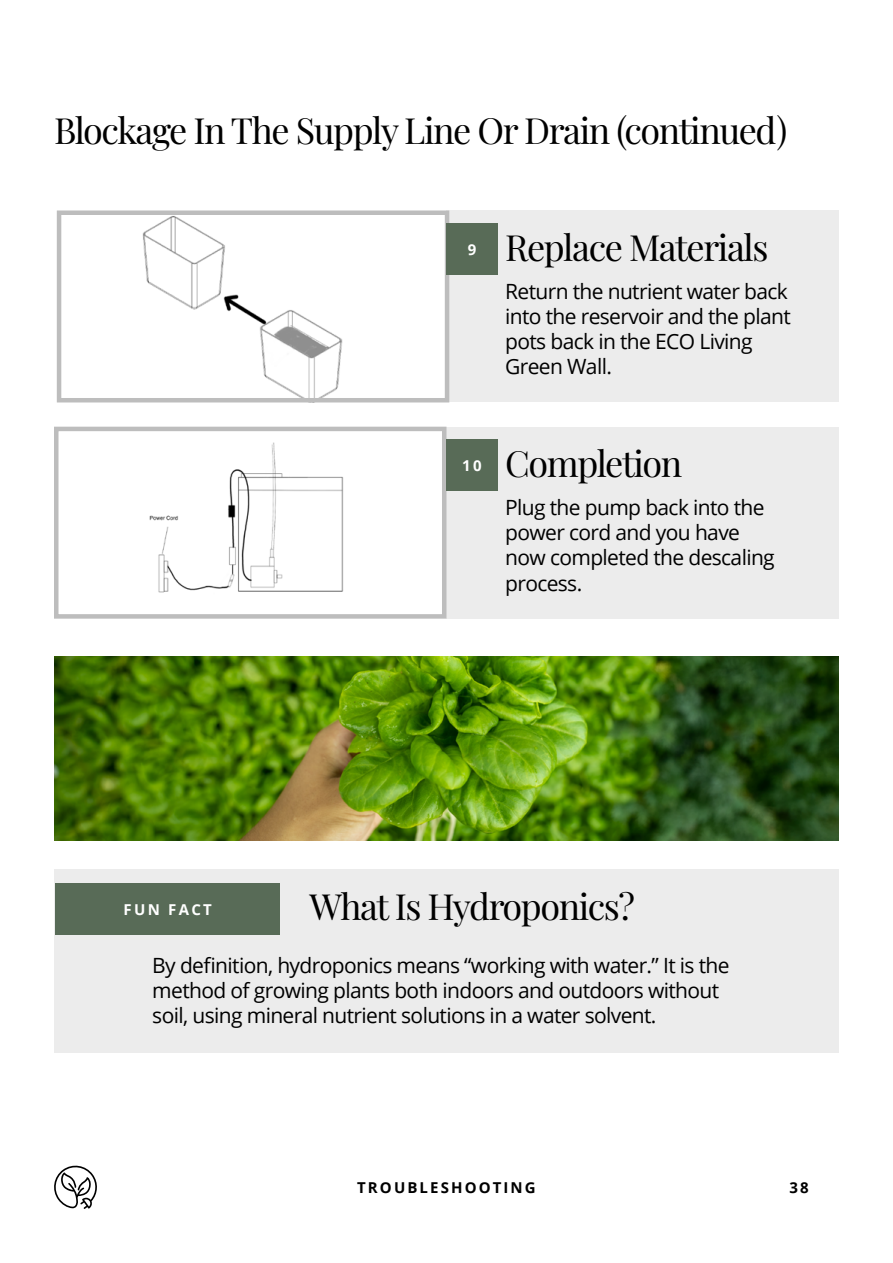
<style>
.page{position:relative;width:893px;height:1263px;background:#fff}
.page>*{position:absolute;margin:0;border:0;box-sizing:border-box;transform-origin:0 0}
.t1{font:36px "Playfair Display";letter-spacing:-.04em;color:#000}
.t2{font:21px/25.2px "Open Sans";letter-spacing:-.03em;color:#000}
.t3{font:700 15px "Open Sans";letter-spacing:.14em;color:#000}
.t4{font:700 15px "Open Sans";letter-spacing:.15em;color:#fff}
</style>
<div class="page">
<svg style="left:54px;top:1165px;width:43px;height:44px"></svg>
<div style="left:446px;top:427px;width:393px;height:192px;background:#ececec"></div>
<div style="left:446px;top:210px;width:393px;height:192px;background:#ececec"></div>
<img style="left:142px;top:216px;width:201px;height:181px">
<div style="left:57px;top:210px;width:392px;height:192px;border:4px solid #bdbdbd"></div>
<img style="left:149px;top:442px;width:195px;height:151px">
<div style="left:54px;top:427px;width:392px;height:192px;border:4px solid #bdbdbd"></div>
<div style="left:446px;top:223px;width:51px;height:51px;background:#586b57"></div>
<div style="left:446px;top:439px;width:51px;height:51px;background:#586b57"></div>
<div style="left:54px;top:869px;width:785px;height:184px;background:#ececec"></div>
<div style="left:55px;top:883px;width:225px;height:51px;background:#586b57"></div>
<img style="left:54px;top:656px;width:785px;height:184px">
<h1 class="t1" style="left:54px;top:102px;width:735px">Blockage In The Supply Line Or Drain (continued)</h1>
<p class="t4" style="left:468px;top:238px;width:10px">9</p>
<h1 class="t1" style="left:505px;top:219px;width:265px">Replace Materials</h1>
<p class="t2" style="left:505px;top:278px;width:287px">Return the nutrient water back into the reservoir and the plant pots back in the ECO Living<br>Green Wall.</p>
<p class="t4" style="left:462px;top:455px;width:21px">10</p>
<h1 class="t1" style="left:505px;top:435px;width:179px">Completion</h1>
<p class="t2" style="left:505px;top:494px;width:271px">Plug the pump back into the power cord and you have now completed the descaling process.</p>
<p class="t4" style="left:124px;top:898px;width:90px">FUN FACT</p>
<h1 class="t1" style="left:309px;top:878px;width:327px">What Is Hydroponics?</h1>
<p class="t2" style="left:152px;top:952px;width:579px">By definition, hydroponics means “working with water.” It is the method of growing plants both indoors and outdoors without soil, using mineral nutrient solutions in a water solvent.</p>
<p class="t3" style="left:357px;top:1177px;width:97px">TROU BLESHOOT</p>
<p class="t3" style="left:503px;top:1177px;width:31px">ING</p>
<p class="t3" style="left:789px;top:1177px;width:21px">38</p>
</div>
